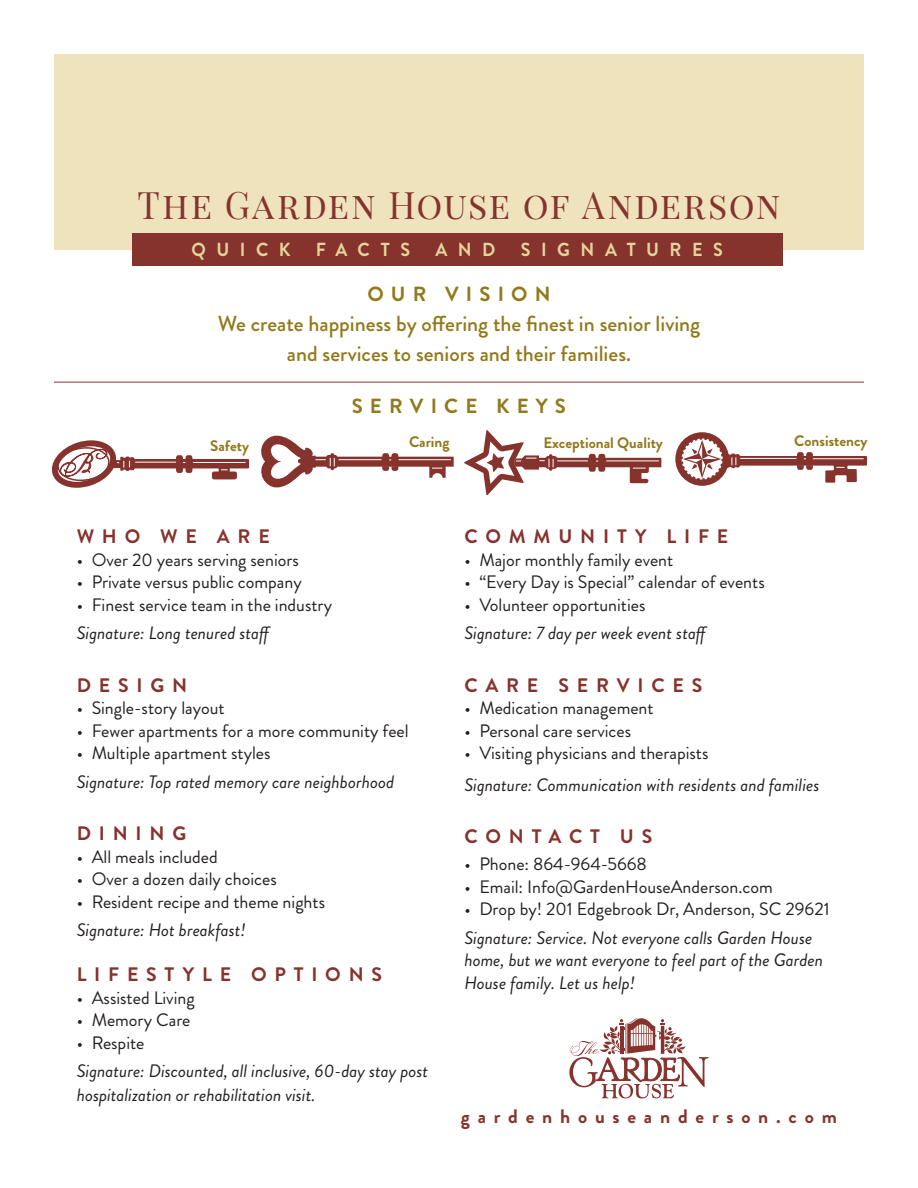
<style>
.page{position:relative;width:918px;height:1188px;background:#fff}
.page>*{position:absolute;margin:0;border:0;box-sizing:border-box;transform-origin:0 0}
.t1{font:37.8px "Playfair Display SC";letter-spacing:.05em;color:#86322d;scale:.95 1}
.t2{font:500 21.75px/30px "Brandon Grotesque";color:#92791b;text-align:center}
.t3{font:700 20.4px "Brandon Grotesque";letter-spacing:.35em;color:#92791b}
.t4{font:700 19.5px "Brandon Grotesque";letter-spacing:.4em;color:#86322d}
.t5{font:700 18.9px "Brandon Grotesque";letter-spacing:.585em;color:#e3d49b;scale:.95 1}
.t6{font:18px "Brandon Grotesque";color:#231f20}
.t7{font:italic 18px/22.5px "Brandon Grotesque";color:#231f20}
.t8{font:700 15.15px "Brandon Grotesque";color:#92791b}
</style>
<div class="page">
<div style="left:54px;top:54px;width:810px;height:195px;background:#efe3be"></div>
<div style="left:133px;top:233px;width:650px;height:32px;background:#86322d"></div>
<hr style="left:54px;top:382px;width:810px;height:1px;background:#86322d">
<svg style="left:261px;top:435px;width:193px;height:53px"></svg>
<svg style="left:52px;top:440px;width:197px;height:48px"></svg>
<svg style="left:464px;top:430px;width:197px;height:65px"></svg>
<div style="left:675px;top:432px;width:54px;height:54px;border:6px solid #86322d;border-radius:50%"></div>
<svg style="left:678px;top:435px;width:189px;height:48px"></svg>
<svg style="left:569px;top:1018px;width:140px;height:80px"></svg>
<p class="t1" style="left:138px;top:182px;width:678px">The Garden House of Anderson</p>
<p class="t5" style="left:192px;top:236px;width:106px">QUICK</p>
<p class="t5" style="left:316px;top:236px;width:101px">FACTS</p>
<p class="t5" style="left:435px;top:236px;width:65px">AND</p>
<p class="t5" style="left:521px;top:236px;width:214px">SIGNATURES</p>
<p class="t3" style="left:367px;top:280px;width:185px">OUR VISION</p>
<p class="t2" style="left:218px;top:309px;width:484px">We create happiness by offering the finest in senior living and services to seniors and their families.</p>
<p class="t3" style="left:352px;top:392px;width:216px">SERVICE KEYS</p>
<p class="t8" style="left:210px;top:435px;width:40px">Safety</p>
<p class="t8" style="left:409px;top:431px;width:42px">Caring</p>
<p class="t8" style="left:543px;top:432px;width:121px">Exceptional Quality</p>
<p class="t8" style="left:794px;top:430px;width:75px">Consistency</p>
<p class="t4" style="left:77px;top:523px;width:195px">WHO WE ARE</p>
<p class="t6" style="left:77px;top:547px;width:224px">• Over 20 years serving seniors</p>
<p class="t6" style="left:77px;top:570px;width:227px">• Private versus public company</p>
<p class="t6" style="left:77px;top:592px;width:257px">• Finest service team in the industry</p>
<p class="t7" style="left:77px;top:622px;width:196px">Signature: Long tenured staff</p>
<p class="t4" style="left:77px;top:671px;width:112px">DESIGN</p>
<p class="t6" style="left:77px;top:696px;width:150px">• Single-story layout</p>
<p class="t6" style="left:77px;top:718px;width:333px">• Fewer apartments for a more community feel</p>
<p class="t6" style="left:77px;top:741px;width:195px">• Multiple apartment styles</p>
<p class="t7" style="left:77px;top:771px;width:319px">Signature: Top rated memory care neighborhood</p>
<p class="t4" style="left:77px;top:820px;width:111px">DINING</p>
<p class="t6" style="left:77px;top:844px;width:143px">• All meals included</p>
<p class="t6" style="left:77px;top:867px;width:202px">• Over a dozen daily choices</p>
<p class="t6" style="left:77px;top:889px;width:250px">• Resident recipe and theme nights</p>
<p class="t7" style="left:77px;top:919px;width:171px">Signature: Hot breakfast!</p>
<p class="t4" style="left:77px;top:961px;width:307px">LIFESTYLE OPTIONS</p>
<p class="t6" style="left:77px;top:985px;width:120px">• Assisted Living</p>
<p class="t6" style="left:77px;top:1008px;width:115px">• Memory Care</p>
<p class="t6" style="left:77px;top:1030px;width:69px">• Respite</p>
<p class="t7" style="left:77px;top:1059px;width:353px;line-height:24px">Signature: Discounted, all inclusive, 60-day stay post hospitalization or rehabilitation visit.</p>
<p class="t4" style="left:464px;top:523px;width:266px">COMMUNITY LIFE</p>
<p class="t6" style="left:464px;top:547px;width:211px">• Major monthly family event</p>
<p class="t6" style="left:464px;top:570px;width:302px">• “Every Day is Special” calendar of events</p>
<p class="t6" style="left:464px;top:592px;width:183px">• Volunteer opportunities</p>
<p class="t7" style="left:464px;top:622px;width:245px">Signature: 7 day per week event staff</p>
<p class="t4" style="left:464px;top:671px;width:240px">CARE SERVICES</p>
<p class="t6" style="left:464px;top:696px;width:191px">• Medication management</p>
<p class="t6" style="left:464px;top:718px;width:168px">• Personal care services</p>
<p class="t6" style="left:464px;top:741px;width:246px">• Visiting physicians and therapists</p>
<p class="t7" style="left:464px;top:774px;width:357px">Signature: Communication with residents and families</p>
<p class="t4" style="left:464px;top:823px;width:190px">CONTACT US</p>
<p class="t6" style="left:464px;top:852px;width:184px">• Phone: 864-964-5668</p>
<p class="t6" style="left:464px;top:874px;width:310px">• Email: Info@GardenHouseAnderson.com</p>
<p class="t6" style="left:464px;top:897px;width:367px">• Drop by! 201 Edgebrook Dr, Anderson, SC 29621</p>
<p class="t7" style="left:464px;top:927px;width:360px">Signature: Service. Not everyone calls Garden House home, but we want everyone to feel part of the Garden<br>House family. Let us help!</p>
<p class="t4" style="left:461px;top:1103px;width:377px">gardenhouseanderson.com</p>
</div>
